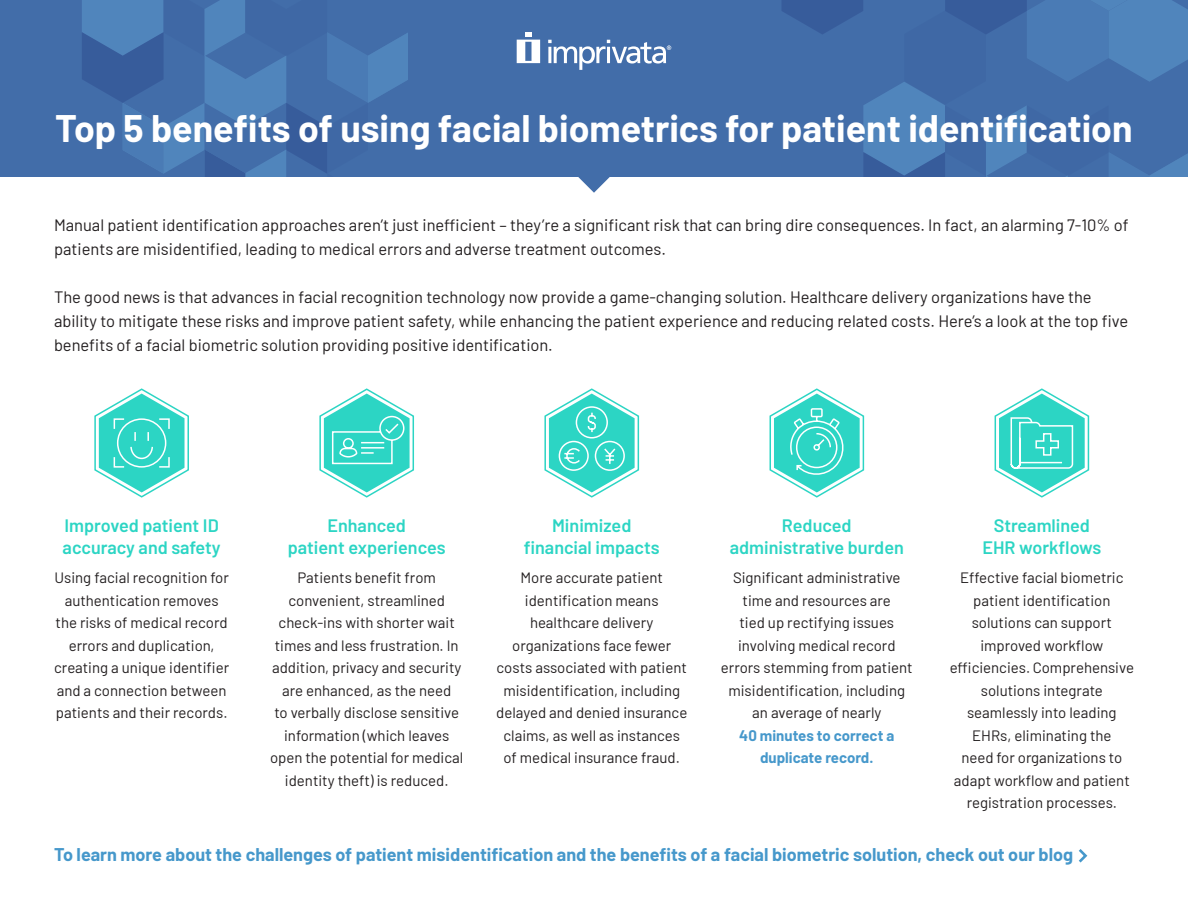
<style>
.page{position:relative;width:1188px;height:918px;background:#fff}
.page>*{position:absolute;margin:0;border:0;box-sizing:border-box;transform-origin:0 0}
.H1___Body_headline___Datasheet{font:700 37.5px "Barlow";color:#fff}
.H3___Section_heading___Datasheet{font:600 18px/21.6px "Barlow";color:#2cd5c4;text-align:center}
.H3___Section_heading___Datasheet-2{font:700 18px "Barlow";color:#4698cb}
.Body___Body_copy___Datasheet{font:16.5px/24px "Barlow";color:#231f20}
.Body___Body_copy___Datasheet-2{font:15px/22.5px "Barlow";color:#231f20;text-align:center}
.s1{font-weight:700;color:#4698cb}
</style>
<div class="page">
<div style="left:0;top:0;width:1188px;height:176px;background:#426da9"></div>
<svg style="left:577px;top:176px;width:34px;height:17px"></svg>
<svg style="left:782px;top:0;width:406px;height:176px"></svg>
<svg style="left:82px;top:0;width:326px;height:176px"></svg>
<svg style="left:517px;top:32px;width:23px;height:31px"></svg>
<svg style="left:548px;top:40px;width:123px;height:30px"></svg>
<svg style="left:94px;top:388px;width:95px;height:110px"></svg>
<svg style="left:319px;top:388px;width:95px;height:110px"></svg>
<svg style="left:544px;top:388px;width:96px;height:110px"></svg>
<svg style="left:769px;top:388px;width:96px;height:110px"></svg>
<svg style="left:994px;top:388px;width:96px;height:110px"></svg>
<svg style="left:1078px;top:849px;width:10px;height:14px"></svg>
<p class="H1___Body_headline___Datasheet" style="left:55px;top:101px;width:1079px">Top 5 benefits of using facial biometrics for patient identification</p>
<p class="Body___Body_copy___Datasheet" style="left:54px;top:212px;width:1076px">Manual patient identification approaches aren’t just inefficient – they’re a significant risk that can bring dire consequences. In fact, an alarming 7-10% of patients are misidentified, leading to medical errors and adverse treatment outcomes.</p>
<p class="Body___Body_copy___Datasheet" style="left:54px;top:284px;width:1076px">The good news is that advances in facial recognition technology now provide a game-changing solution. Healthcare delivery organizations have the ability to mitigate these risks and improve patient safety, while enhancing the patient experience and reducing related costs. Here’s a look at the top five benefits of a facial biometric solution providing positive identification.</p>
<p class="H3___Section_heading___Datasheet" style="left:63px;top:513px;width:160px;text-align:left">Improved patient ID accuracy and safety</p>
<p class="Body___Body_copy___Datasheet-2" style="left:54px;top:565px;width:177px">Using facial recognition for authentication removes the risks of medical record errors and duplication, creating a unique identifier and a connection between patients and their records.</p>
<p class="H3___Section_heading___Datasheet" style="left:288px;top:513px;width:159px">Enhanced<br>patient experiences</p>
<p class="Body___Body_copy___Datasheet-2" style="left:270px;top:565px;width:195px">Patients benefit from convenient, streamlined check-ins with shorter wait times and less frustration. In addition, privacy and security are enhanced, as the need<br>to verbally disclose sensitive information (which leaves open the potential for medical identity theft) is reduced.</p>
<p class="H3___Section_heading___Datasheet" style="left:524px;top:513px;width:137px">Minimized financial impacts</p>
<p class="Body___Body_copy___Datasheet-2" style="left:496px;top:565px;width:193px">More accurate patient identification means healthcare delivery organizations face fewer costs associated with patient misidentification, including delayed and denied insurance claims, as well as instances of medical insurance fraud.</p>
<p class="H3___Section_heading___Datasheet" style="left:730px;top:513px;width:176px">Reduced administrative burden</p>
<p class="Body___Body_copy___Datasheet-2" style="left:721px;top:565px;width:193px">Significant administrative time and resources are<br>tied up rectifying issues involving medical record errors stemming from patient misidentification, including an average of nearly<br><span class="s1">40 minutes to correct a duplicate record.</span></p>
<p class="H3___Section_heading___Datasheet" style="left:983px;top:513px;width:120px">Streamlined<br>EHR workflows</p>
<p class="Body___Body_copy___Datasheet-2" style="left:950px;top:565px;width:186px">Effective facial biometric patient identification solutions can support improved workflow efficiencies. Comprehensive solutions integrate seamlessly into leading<br>EHRs, eliminating the<br>need for organizations to adapt workflow and patient registration processes.</p>
<p class="H3___Section_heading___Datasheet-2" style="left:54px;top:841px;width:1021px">To learn more about the challenges of patient misidentification and the benefits of a facial biometric solution, check out our blog</p>
</div>
